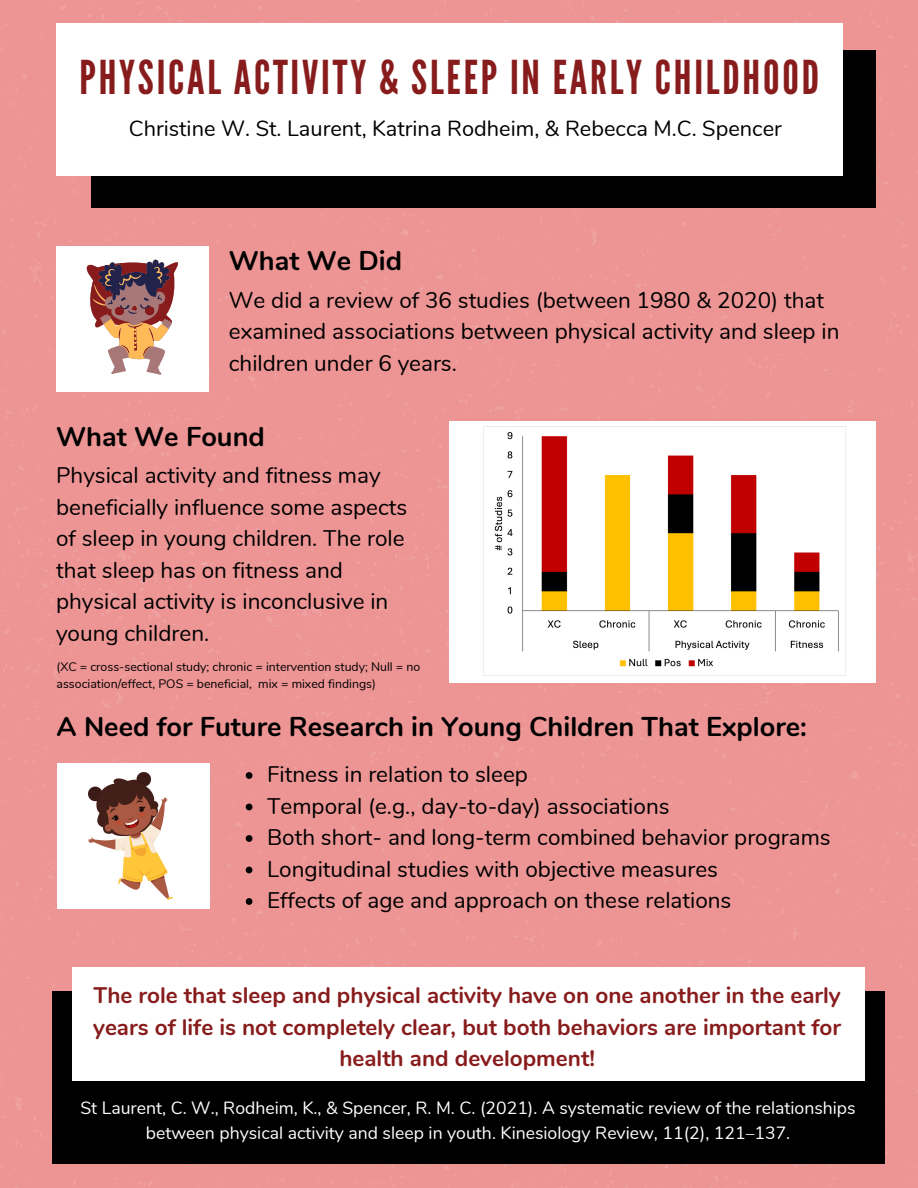
<style>
.page{position:relative;width:918px;height:1188px;background:#fff}
.page>*{position:absolute;margin:0;border:0;box-sizing:border-box;transform-origin:0 0}
.t1{font:46.65px "League Gothic";letter-spacing:.06em;color:#881c1c}
.t2{font:700 27.15px "Nunito";color:#000}
.t3{font:22.5px/31.5px "Nunito";color:#000}
.t4{font:700 22.5px/31.5px "Nunito";color:#881c1c;text-align:center}
.t5{font:21.75px "Nunito";color:#000}
.t6{font:17.7px/24.3px "Nunito";color:#fefefe;text-align:center}
.t7{font:12.3px/16.4px "Nunito";color:#000}
</style>
<div class="page">
<div style="left:0;top:0;width:918px;height:519px;background:#ed9494"></div>
<div style="left:0;top:519px;width:918px;height:669px;background:#ed9494"></div>
<div style="left:92px;top:51px;width:784px;height:157px;background:#000"></div>
<div style="left:56px;top:246px;width:153px;height:146px;background:#fff"></div>
<svg style="left:86px;top:259px;width:92px;height:116px"></svg>
<div style="left:56px;top:23px;width:787px;height:153px;background:#fff"></div>
<div style="left:449px;top:421px;width:427px;height:261px;background:#fff"></div>
<img style="left:484px;top:427px;width:362px;height:249px">
<div style="left:52px;top:991px;width:833px;height:172px;background:#000"></div>
<div style="left:72px;top:967px;width:792px;height:114px;background:#fff"></div>
<div style="left:57px;top:763px;width:152px;height:146px;background:#fff"></div>
<img style="left:88px;top:773px;width:85px;height:127px">
<svg style="left:246px;top:772px;width:6px;height:7px"></svg>
<svg style="left:246px;top:804px;width:6px;height:6px"></svg>
<svg style="left:246px;top:835px;width:6px;height:7px"></svg>
<svg style="left:246px;top:867px;width:6px;height:6px"></svg>
<svg style="left:246px;top:898px;width:6px;height:7px"></svg>
<h2 class="t1" style="left:80px;top:50px;width:741px">PHYSICAL ACTIVITY &amp; SLEEP IN EARLY CHILDHOOD</h2>
<h4 class="t5" style="left:129px;top:115px;width:654px">Christine W. St. Laurent, Katrina Rodheim, &amp; Rebecca M.C. Spencer</h4>
<h4 class="t2" style="left:229px;top:243px;width:175px">What We Did</h4>
<p class="t3" style="left:229px;top:285px;width:612px">We did a review of 36 studies (between 1980 &amp; 2020) that examined associations between physical activity and sleep in children under 6 years.</p>
<h2 class="t2" style="left:56px;top:418px;width:210px">What We Found</h2>
<h4 class="t3" style="left:56px;top:460px;width:353px">Physical activity and fitness may beneficially influence some aspects of sleep in young children. The role that sleep has on fitness and physical activity is inconclusive in young children.</h4>
<h3 class="t7" style="left:57px;top:659px;width:365px">(XC = cross-sectional study; chronic = intervention study; Null = no association/effect, POS = beneficial, mix = mixed findings)</h3>
<p class="t2" style="left:57px;top:709px;width:752px">A Need for Future Research in Young Children That Explore:</p>
<p class="t3" style="left:267px;top:759px;width:262px">Fitness in relation to sleep</p>
<h2 class="t3" style="left:267px;top:791px;width:404px">Temporal (e.g., day-to-day) associations</h2>
<p class="t3" style="left:267px;top:822px;width:565px">Both short- and long-term combined behavior programs</p>
<h4 class="t3" style="left:267px;top:854px;width:452px">Longitudinal studies with objective measures</h4>
<h4 class="t3" style="left:267px;top:885px;width:466px">Effects of age and approach on these relations</h4>
<h4 class="t4" style="left:93px;top:980px;width:749px">The role that sleep and physical activity have on one another in the early years of life is not completely clear, but both behaviors are important for health and development!</h4>
<h4 class="t6" style="left:80px;top:1097px;width:777px">St Laurent, C. W., Rodheim, K., &amp; Spencer, R. M. C. (2021). A systematic review of the relationships between physical activity and sleep in youth. Kinesiology Review, 11(2), 121–137.</h4>
</div>
